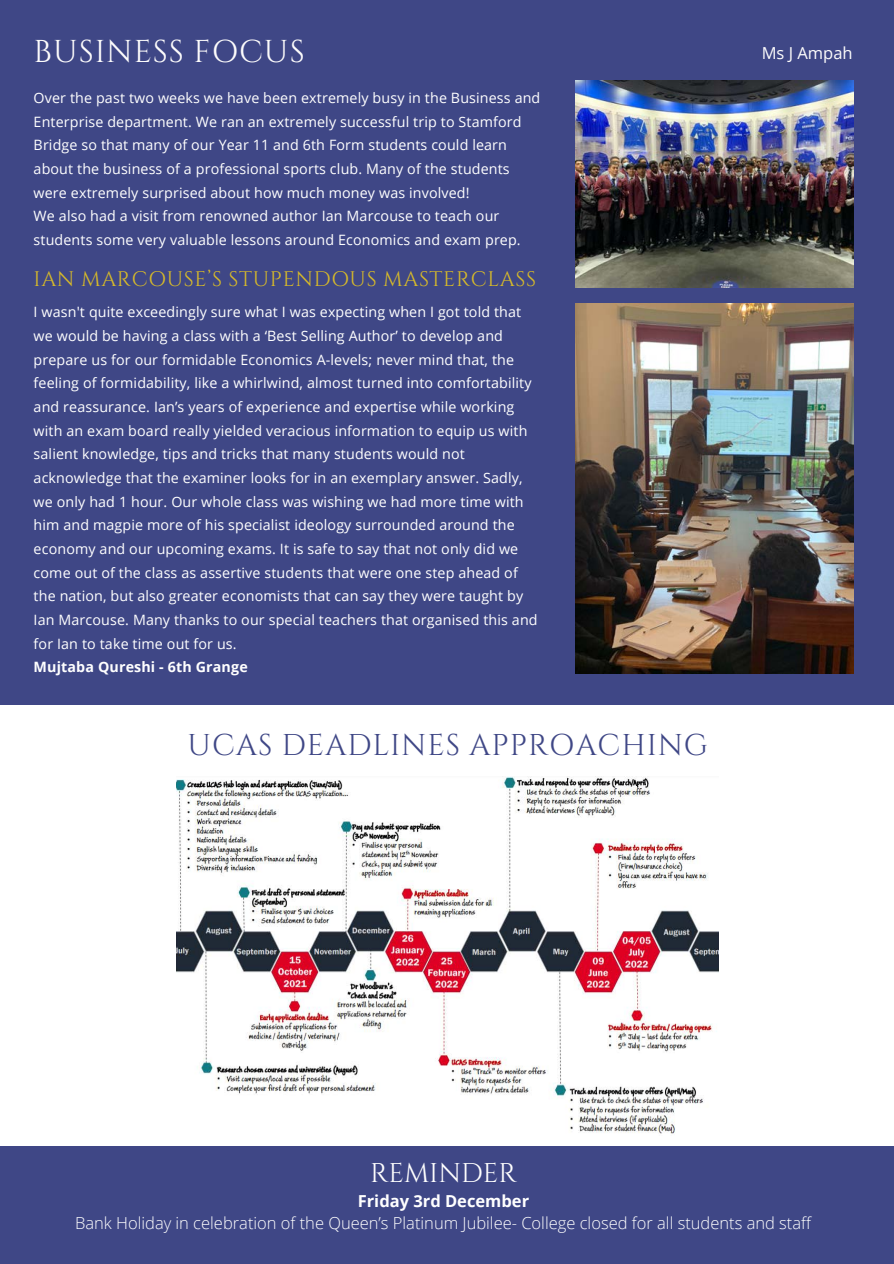
<style>
.page{position:relative;width:894px;height:1264px;background:#fff}
.page>*{position:absolute;margin:0;border:0;box-sizing:border-box;transform-origin:0 0}
.t1{font:31.5px "Cinzel";letter-spacing:.03em;color:#fdfcfc}
.t2{font:30px "Cinzel";letter-spacing:.03em;color:#3f4786}
.t3{font:27px "Cinzel";color:#fff}
.t4{font:21px "Cinzel";letter-spacing:.03em;color:#d7ba29}
.t5{font:300 16.5px "Open Sans";color:#fff}
.t6{font:700 16.5px "Open Sans";color:#fff}
.t7{font:16.5px "Open Sans";color:#fdfcfc}
.t8{font:14.25px/23.7px "Open Sans";letter-spacing:.01em;color:#fff}
.t9{font:700 14.25px "Open Sans";letter-spacing:.01em;color:#fff}
</style>
<div class="page">
<div style="left:0;top:0;width:893px;height:1263px;background:#3f4786"></div>
<div style="left:0;top:705px;width:893px;height:440px;background:#fff"></div>
<img style="left:575px;top:304px;width:277px;height:369px">
<img style="left:176px;top:776px;width:542px;height:358px">
<img style="left:575px;top:81px;width:277px;height:207px">
<p class="t1" style="left:34px;top:32px;width:272px">BUSINESS FOCUS</p>
<p class="t7" style="left:761px;top:41px;width:92px">Ms J Ampah</p>
<p class="t8" style="left:34px;top:85px;width:508px">Over the past two weeks we have been extremely busy in the Business and Enterprise department. We ran an extremely successful trip to Stamford Bridge so that many of our Year 11 and 6th Form students could learn about the business of a professional sports club. Many of the students were extremely surprised about how much money was involved!</p>
<p class="t8" style="left:34px;top:204px;width:488px">We also had a visit from renowned author Ian Marcouse to teach our students some very valuable lessons around Economics and exam prep.</p>
<p class="t4" style="left:34px;top:265px;width:504px">IAN MARCOUSE’S STUPENDOUS MASTERCLASS</p>
<p class="t8" style="left:34px;top:300px;width:505px">I wasn't quite exceedingly sure what I was expecting when I got told that we would be having a class with a ‘Best Selling Author’ to develop and prepare us for our formidable Economics A-levels; never mind that, the feeling of formidability, like a whirlwind, almost turned into comfortability and reassurance. Ian’s years of experience and expertise while working with an exam board really yielded veracious information to equip us with salient knowledge, tips and tricks that many students would not acknowledge that the examiner looks for in an exemplary answer. Sadly, we only had 1 hour. Our whole class was wishing we had more time with him and magpie more of his specialist ideology surrounded around the economy and our upcoming exams. It is safe to say that not only did we come out of the class as assertive students that were one step ahead of the nation, but also greater economists that can say they were taught by Ian Marcouse. Many thanks to our special teachers that organised this and for Ian to take time out for us.</p>
<p class="t9" style="left:34px;top:657px;width:215px">Mujtaba Qureshi - 6th Grange</p>
<p class="t2" style="left:187px;top:726px;width:521px">UCAS DEADLINES APPROACHING</p>
<p class="t3" style="left:370px;top:1155px;width:148px">REMINDER</p>
<p class="t6" style="left:357px;top:1189px;width:173px">Friday 3rd December</p>
<p class="t5" style="left:75px;top:1211px;width:737px">Bank Holiday in celebration of the Queen’s Platinum Jubilee- College closed for all students and staff</p>
</div>
